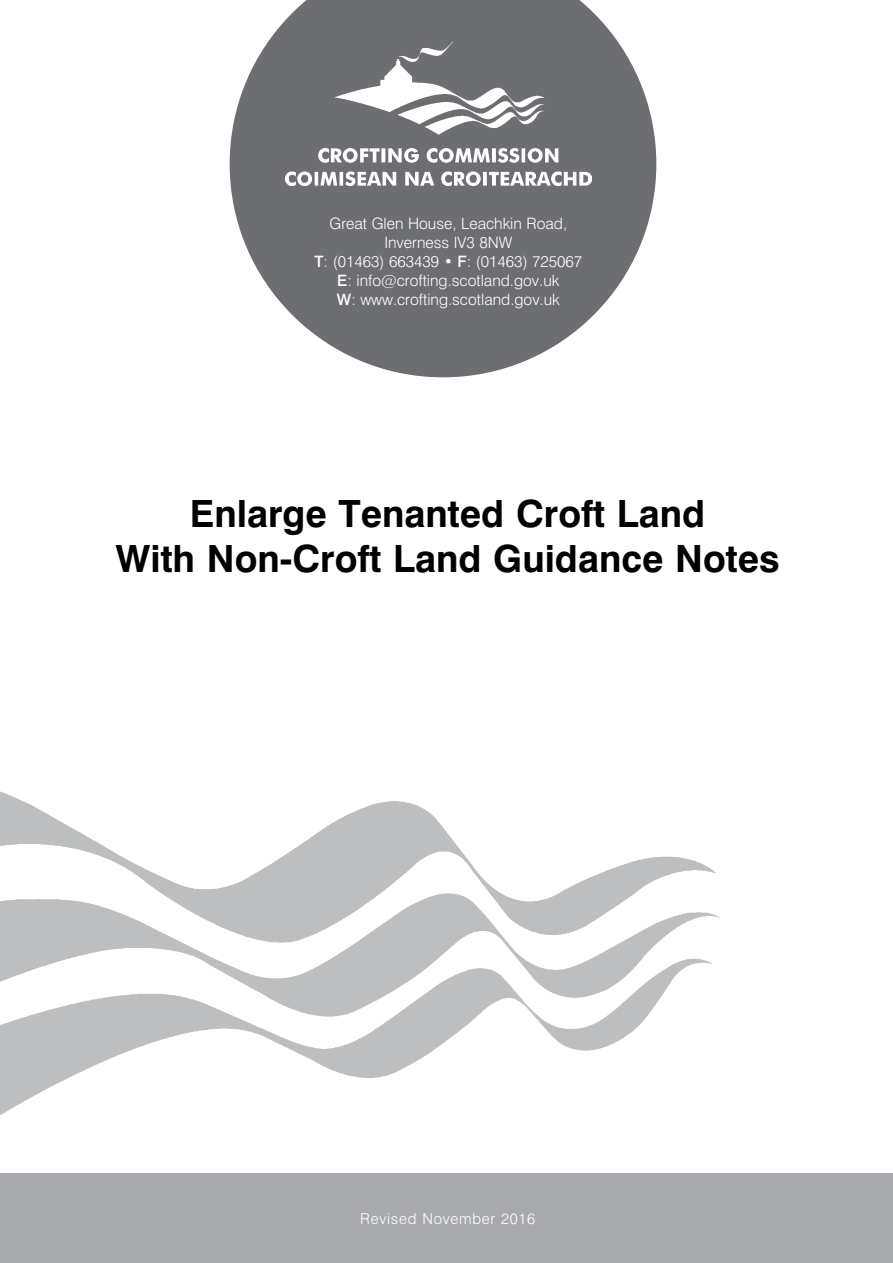
<style>
.page{position:relative;width:893px;height:1263px;background:#fff}
.page>*{position:absolute;margin:0;border:0;box-sizing:border-box;transform-origin:0 0}
.t1{font:700 37.5px/45px "Swiss 721 BT";color:#000;text-align:center}
.t2{font:300 15.75px/18.9px "Swiss 721 BT";color:#fff;text-align:center}
.t3{font:300 15px "Swiss 721 BT";letter-spacing:.05em;color:#fff}
.s1{font-weight:500}
</style>
<div class="page">
<div style="left:0;top:1174px;width:893px;height:89px;background:#a7a9ac"></div>
<svg style="left:230px;top:0;width:426px;height:377px;fill:#6d6e71"></svg>
<img style="left:0;top:791px;width:721px;height:324px">
<img style="left:286px;top:40px;width:306px;height:145px">
<p class="t2" style="left:314px;top:214px;width:269px">Great Glen House, Leachkin Road,<br>Inverness IV3 8NW<br><span class="s1">T</span>: (01463) 663439 • <span class="s1">F</span>: (01463) 725067<br><span class="s1">E</span>: info@crofting.scotland.gov.uk<br><span class="s1">W</span>: www.crofting.scotland.gov.uk</p>
<h1 class="t1" style="left:115px;top:491px;width:666px">Enlarge Tenanted Croft Land<br>With Non-Croft Land Guidance Notes</h1>
<p class="t3" style="left:360px;top:1209px;width:176px">Revised November 2016</p>
</div>
